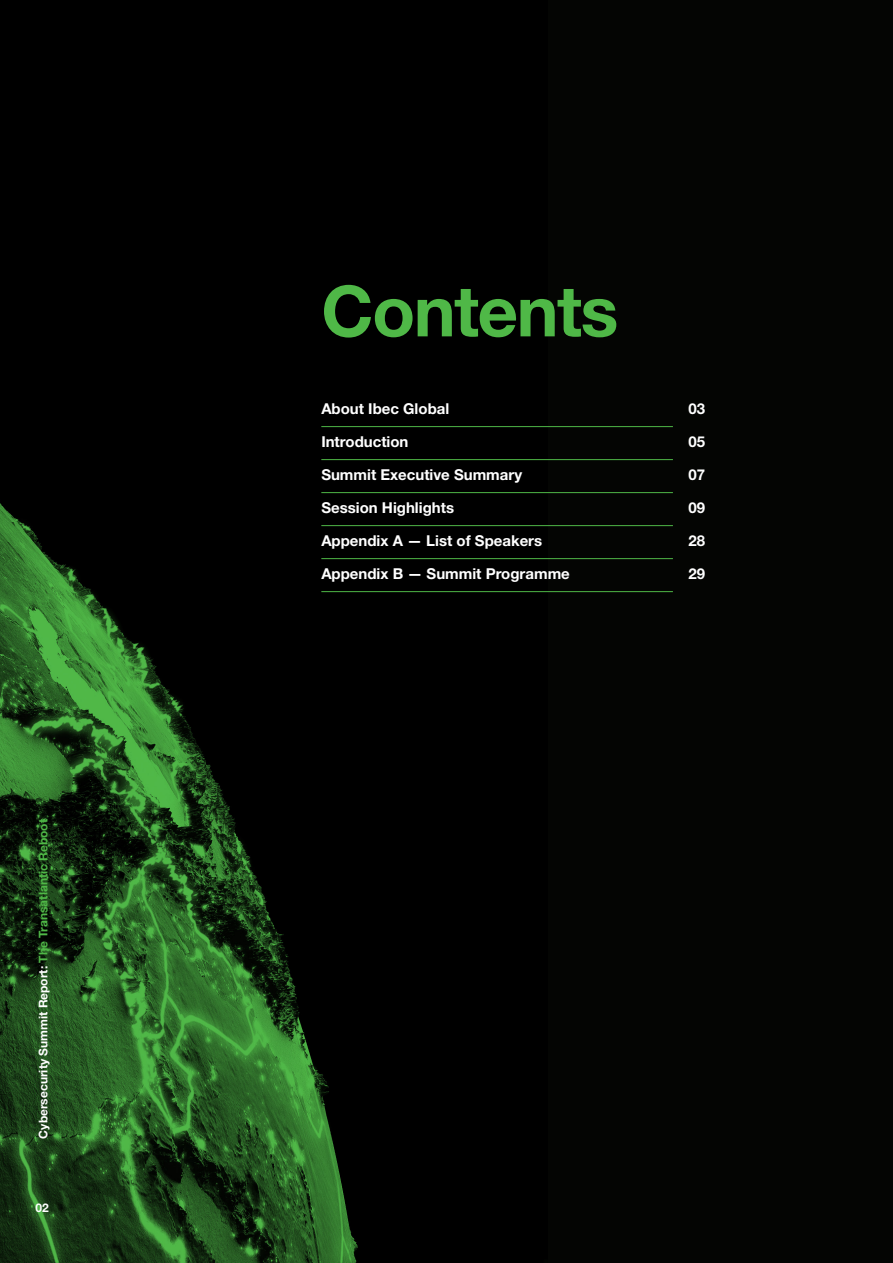
<style>
.page{position:relative;width:893px;height:1263px;background:#040503}
.page>*{position:absolute;margin:0;border:0;box-sizing:border-box;transform-origin:0 0}
.t1{font:700 70.5px "Helvetica Neue LT Std";letter-spacing:-.02em;color:#4fb847}
.t2{font:700 15px "Helvetica Neue LT Std";color:#fff}
.t3{font:700 12px "Helvetica Neue LT Std";color:#fff}
.s1{color:#4fb847}
</style>
<div class="page">
<img style="left:0;top:427px;width:548px;height:836px">
<hr style="left:321px;top:426px;width:352px;height:1px;background:#4fb847">
<hr style="left:321px;top:459px;width:352px;height:1px;background:#4fb847">
<hr style="left:321px;top:492px;width:352px;height:1px;background:#4fb847">
<hr style="left:321px;top:525px;width:352px;height:1px;background:#4fb847">
<hr style="left:321px;top:558px;width:352px;height:1px;background:#4fb847">
<hr style="left:321px;top:591px;width:352px;height:1px;background:#4fb847">
<p class="t3" style="left:36px;top:1138px;width:321px;rotate:-90deg">Cybersecurity Summit Report: <span class="s1">The Transatlantic Reboot</span></p>
<p class="t3" style="left:36px;top:1200px;width:15px">02</p>
<p class="t1" style="left:321px;top:268px;width:299px">Contents</p>
<p class="t2" style="left:321px;top:400px;width:129px">About Ibec Global</p>
<p class="t2" style="left:321px;top:433px;width:89px">Introduction</p>
<p class="t2" style="left:321px;top:466px;width:202px">Summit Executive Summary</p>
<p class="t2" style="left:321px;top:499px;width:134px">Session Highlights</p>
<p class="t2" style="left:321px;top:532px;width:222px">Appendix A — List of Speakers</p>
<p class="t2" style="left:321px;top:565px;width:250px">Appendix B — Summit Programme</p>
<p class="t2" style="left:689px;top:400px;width:18px">03</p>
<p class="t2" style="left:689px;top:433px;width:18px">05</p>
<p class="t2" style="left:689px;top:466px;width:18px">07</p>
<p class="t2" style="left:689px;top:499px;width:18px">09</p>
<p class="t2" style="left:689px;top:532px;width:18px">28</p>
<p class="t2" style="left:689px;top:565px;width:18px">29</p>
</div>
